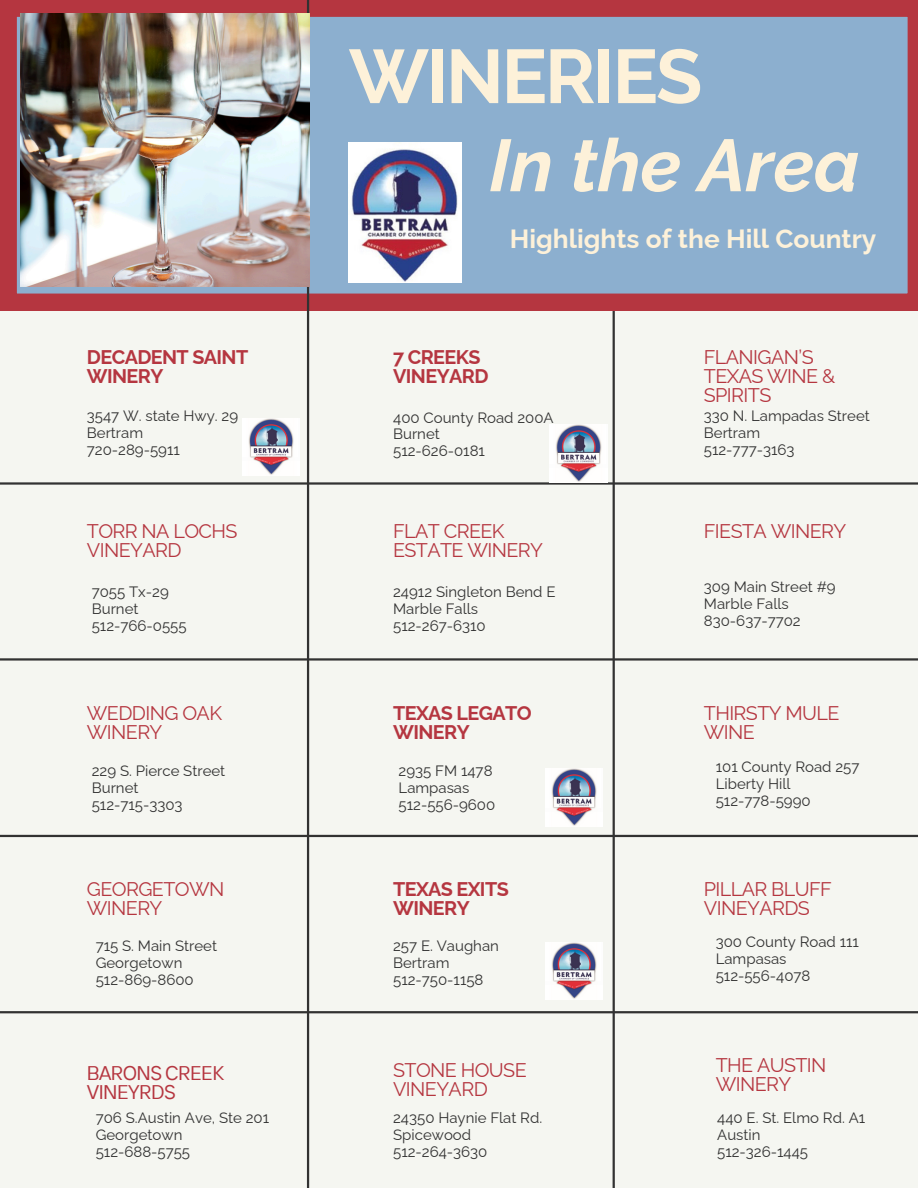
<style>
.page{position:relative;width:918px;height:1188px;background:#f5f6f1}
.page>*{position:absolute;margin:0;border:0;box-sizing:border-box;transform-origin:0 0}
.t1{font:700 75.9px "Raleway";letter-spacing:-.03em;color:#fdf1d9}
.t2{font:italic 700 73.5px "Raleway";color:#fdf1d9}
.t3{font:700 26.4px "Raleway";color:#fdf1d9}
.t4{font:19.8px/19.2px "Raleway";letter-spacing:-.03em;color:#b53640}
.t5{font:700 19.8px/19.2px "Raleway";letter-spacing:-.03em;color:#b53640}
.t6{font:19.8px/19px "TT Interphases";letter-spacing:-.03em;color:#b53640}
.t7{font:15px "Raleway";color:#323232}
</style>
<div class="page">
<hr style="left:613px;top:307px;width:2px;height:881px;background:#323232">
<hr style="left:0;top:658px;width:918px;height:3px;background:#323232">
<hr style="left:0;top:482px;width:918px;height:3px;background:#323232">
<hr style="left:0;top:835px;width:918px;height:2px;background:#323232">
<hr style="left:0;top:1011px;width:918px;height:2px;background:#323232">
<svg style="left:0;top:0;width:918px;height:310px;background:#9495b0"></svg>
<hr style="left:307px;top:0;width:2px;height:1188px;background:#323232">
<img style="left:21px;top:14px;width:289px;height:272px">
<img style="left:349px;top:142px;width:112px;height:141px">
<img style="left:242px;top:418px;width:58px;height:58px">
<img style="left:550px;top:425px;width:57px;height:57px">
<img style="left:545px;top:769px;width:57px;height:57px">
<img style="left:545px;top:943px;width:57px;height:57px">
<h4 class="t5" style="left:87px;top:348px;width:163px">DECADENT SAINT<br>WINERY</h4>
<h5 class="t7" style="left:87px;top:407px;width:153px">3547 W. state Hwy. 29</h5>
<p class="t7" style="left:87px;top:424px;width:58px">Bertram</p>
<p class="t7" style="left:87px;top:441px;width:94px">720-289-5911</p>
<p class="t4" style="left:87px;top:521px;width:152px">TORR NA LOCHS<br>VINEYARD</p>
<h5 class="t7" style="left:92px;top:583px;width:78px">7055 Tx-29</h5>
<h5 class="t7" style="left:92px;top:600px;width:48px">Burnet</h5>
<h5 class="t7" style="left:92px;top:617px;width:96px">512-766-0555</h5>
<p class="t4" style="left:87px;top:704px;width:137px">WEDDING OAK<br>WINERY</p>
<h5 class="t7" style="left:92px;top:762px;width:135px">229 S. Pierce Street</h5>
<h4 class="t7" style="left:92px;top:779px;width:48px">Burnet</h4>
<h5 class="t7" style="left:92px;top:796px;width:92px">512-715-3303</h5>
<p class="t4" style="left:87px;top:879px;width:139px">GEORGETOWN<br>WINERY</p>
<p class="t7" style="left:96px;top:937px;width:123px">715 S. Main Street</p>
<h5 class="t7" style="left:96px;top:954px;width:88px">Georgetown</h5>
<h4 class="t7" style="left:96px;top:971px;width:100px">512-869-8600</h4>
<h5 class="t6" style="left:87px;top:1063px;width:139px">BARONS CREEK<br>VINEYRDS</h5>
<h5 class="t7" style="left:96px;top:1109px;width:175px">706 S.Austin Ave, Ste 201</h5>
<p class="t7" style="left:96px;top:1126px;width:88px">Georgetown</p>
<p class="t7" style="left:96px;top:1143px;width:96px">512-688-5755</p>
<h4 class="t1" style="left:349px;top:32px;width:355px">WINERIES</h4>
<p class="t2" style="left:489px;top:122px;width:372px">In the Area</p>
<h3 class="t3" style="left:510px;top:223px;width:368px">Highlights of the Hill Country</h3>
<p class="t5" style="left:393px;top:348px;width:97px">7 CREEKS<br>VINEYARD</p>
<p class="t7" style="left:393px;top:408px;width:162px">400 County Road 200A</p>
<p class="t7" style="left:393px;top:425px;width:48px">Burnet</p>
<p class="t7" style="left:393px;top:442px;width:93px">512-626-0181</p>
<p class="t4" style="left:393px;top:521px;width:151px">FLAT CREEK<br>ESTATE WINERY</p>
<p class="t7" style="left:393px;top:583px;width:164px">24912 Singleton Bend E</p>
<p class="t7" style="left:393px;top:600px;width:86px">Marble Falls</p>
<p class="t7" style="left:393px;top:617px;width:94px">512-267-6310</p>
<p class="t5" style="left:393px;top:704px;width:140px">TEXAS LEGATO<br>WINERY</p>
<p class="t7" style="left:399px;top:762px;width:95px">2935 FM 1478</p>
<p class="t7" style="left:399px;top:779px;width:72px">Lampasas</p>
<p class="t7" style="left:399px;top:796px;width:98px">512-556-9600</p>
<h5 class="t5" style="left:393px;top:879px;width:117px">TEXAS EXITS<br>WINERY</h5>
<p class="t7" style="left:393px;top:937px;width:107px">257 E. Vaughan</p>
<p class="t7" style="left:393px;top:954px;width:58px">Bertram</p>
<p class="t7" style="left:393px;top:971px;width:92px">512-750-1158</p>
<p class="t4" style="left:393px;top:1060px;width:135px">STONE HOUSE<br>VINEYARD</p>
<p class="t7" style="left:393px;top:1109px;width:151px">24350 Haynie Flat Rd.</p>
<p class="t7" style="left:393px;top:1126px;width:80px">Spicewood</p>
<h5 class="t7" style="left:393px;top:1143px;width:96px">512-264-3630</h5>
<p class="t4" style="left:704px;top:348px;width:133px">FLANIGAN’S<br>TEXAS WINE &amp;<br>SPIRITS</p>
<p class="t7" style="left:704px;top:407px;width:167px">330 N. Lampadas Street</p>
<p class="t7" style="left:704px;top:424px;width:58px">Bertram</p>
<p class="t7" style="left:704px;top:441px;width:92px">512-777-3163</p>
<p class="t4" style="left:704px;top:521px;width:144px">FIESTA WINERY</p>
<p class="t7" style="left:704px;top:578px;width:133px">309 Main Street #9</p>
<p class="t7" style="left:704px;top:595px;width:86px">Marble Falls</p>
<p class="t7" style="left:704px;top:611px;width:98px">830-637-7702</p>
<p class="t4" style="left:704px;top:704px;width:137px">THIRSTY MULE<br>WINE</p>
<p class="t7" style="left:716px;top:758px;width:145px">101 County Road 257</p>
<p class="t7" style="left:716px;top:775px;width:76px">Liberty Hill</p>
<p class="t7" style="left:716px;top:791px;width:96px">512-778-5990</p>
<p class="t4" style="left:704px;top:879px;width:129px">PILLAR BLUFF<br>VINEYARDS</p>
<p class="t7" style="left:716px;top:933px;width:145px">300 County Road 111</p>
<p class="t7" style="left:716px;top:950px;width:72px">Lampasas</p>
<p class="t7" style="left:716px;top:967px;width:96px">512-556-4078</p>
<p class="t4" style="left:716px;top:1055px;width:112px">THE AUSTIN<br>WINERY</p>
<p class="t7" style="left:717px;top:1109px;width:150px">440 E. St. Elmo Rd. A1</p>
<p class="t7" style="left:717px;top:1126px;width:45px">Austin</p>
<p class="t7" style="left:717px;top:1143px;width:92px">512-326-1445</p>
</div>
